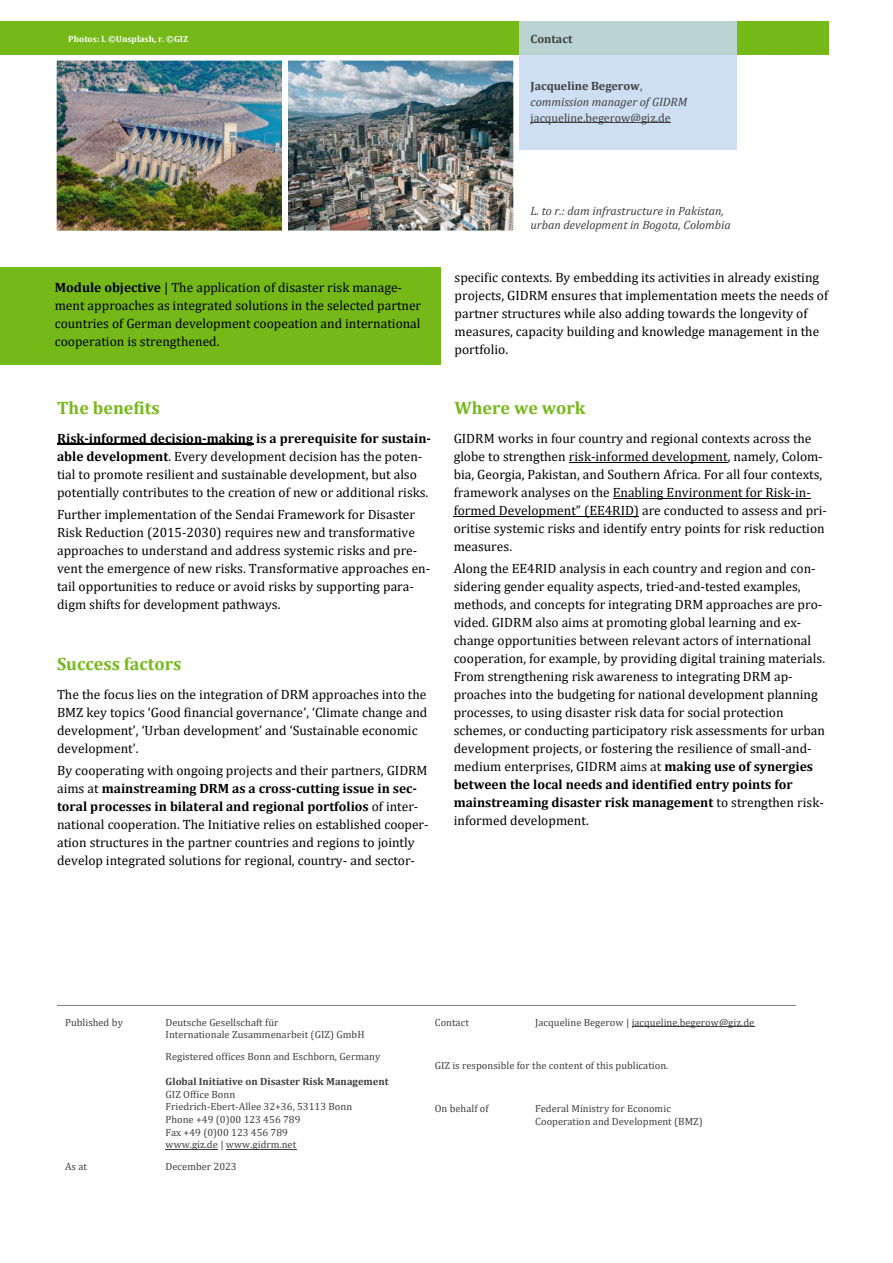
<style>
.page{position:relative;width:893px;height:1263px;background:#fff}
.page>*{position:absolute;margin:0;border:0;box-sizing:border-box;transform-origin:0 0}
.t1{font:700 18px "Cambria";color:#74b917}
.t2{font:13.5px/18px "Cambria";color:#000}
.t3{font:italic 12px/14.2px "Cambria";color:#3f3f3f}
.t4{font:italic 12px/15.6px "Cambria";color:#404040}
.t5{font:12px "Cambria";color:#404040}
.t6{font:700 12px "Cambria";color:#404040}
.t7{font:10.5px/12.6px "Cambria";color:#3f3f3f}
.t8{font:700 10.5px "Cambria";color:#3f3f3f}
.t9{font:700 9px "Cambria";color:#fff}
.s1{font-weight:700;font-style:normal}
.s2{font-style:normal}
.s3{font-weight:700}
</style>
<div class="page">
<hr style="left:166px;top:1149px;width:52px;height:1px;background:#3f3f3f">
<hr style="left:226px;top:1149px;width:70px;height:1px;background:#3f3f3f">
<hr style="left:632px;top:1026px;width:122px;height:1px;background:#3f3f3f">
<hr style="left:57px;top:1005px;width:370px;height:1px;background:#7f7f7f">
<hr style="left:427px;top:1005px;width:369px;height:1px;background:#7f7f7f">
<div style="left:0;top:21px;width:829px;height:34px;background:#74b917"></div>
<img style="left:58px;top:62px;width:223px;height:167px">
<div style="left:55px;top:59px;width:229px;height:173px;border:2px solid #fff"></div>
<img style="left:289px;top:62px;width:223px;height:167px">
<div style="left:286px;top:59px;width:229px;height:173px;border:2px solid #fff"></div>
<div style="left:519px;top:21px;width:217px;height:129px;background:#c6d9f1;opacity:.86"></div>
<hr style="left:531px;top:122px;width:140px;height:1px;background:#404040">
<hr style="left:57px;top:444px;width:196px;height:1px;background:#000">
<hr style="left:569px;top:462px;width:159px;height:1px;background:#000">
<hr style="left:613px;top:498px;width:198px;height:1px;background:#000">
<hr style="left:454px;top:516px;width:185px;height:1px;background:#000">
<div style="left:0;top:267px;width:440px;height:98px;background:#74b917"></div>
<p class="t9" style="left:68px;top:34px;width:121px">Photos: l. ©Unsplash, r. ©GIZ</p>
<p class="t6" style="left:531px;top:31px;width:43px">Contact</p>
<p class="t4" style="left:531px;top:78px;width:158px"><span class="s1">Jacqueline Begerow</span><span class="s2">, </span>commission manager of GIDRM</p>
<p class="t5" style="left:531px;top:110px;width:142px">jacqueline.begerow@giz.de</p>
<p class="t2" style="left:55px;top:278px;width:368px"><span class="s3">Module objective</span> | The application of disaster risk manage&shy;ment approaches as integrated solutions in the selected partner countries of German development coopeation and international cooperation is strengthened.</p>
<h1 class="t1" style="left:57px;top:397px;width:104px">The benefits</h1>
<p class="t2" style="left:57px;top:429px;width:375px"><span class="s3">Risk-informed decision-making is a prerequisite for sustain&shy;able development</span>. Every development decision has the poten&shy;tial to promote resilient and sustainable development, but also potentially contributes to the creation of new or additional risks.</p>
<p class="t2" style="left:57px;top:505px;width:375px">Further implementation of the Sendai Framework for Disaster Risk Reduction (2015-2030) requires new and transformative approaches to understand and address systemic risks and pre&shy;vent the emergence of new risks. Transformative approaches en&shy;tail opportunities to reduce or avoid risks by supporting para&shy;digm shifts for development pathways.</p>
<h1 class="t1" style="left:57px;top:653px;width:126px">Success factors</h1>
<p class="t2" style="left:57px;top:685px;width:372px">The the focus lies on the integration of DRM approaches into the BMZ key topics ‘Good financial governance’, ‘Climate change and development’, ‘Urban development’ and ‘Sustainable economic development’.</p>
<p class="t2" style="left:57px;top:761px;width:373px">By cooperating with ongoing projects and their partners, GIDRM aims at <span class="s3">mainstreaming DRM as a cross-cutting issue in sec&shy;toral processes in bilateral and regional portfolios</span> of inter&shy;national cooperation. The Initiative relies on established cooper&shy;ation structures in the partner countries and regions to jointly develop integrated solutions for regional, country- and sector-</p>
<p class="t3" style="left:530px;top:203px;width:202px">L. to r.: dam infrastructure in Pakistan, urban development in Bogota, Colombia</p>
<p class="t2" style="left:455px;top:268px;width:375px">specific contexts. By embedding its activities in already existing projects, GIDRM ensures that implementation meets the needs of partner structures while also adding towards the longevity of measures, capacity building and knowledge management in the portfolio.</p>
<h1 class="t1" style="left:455px;top:397px;width:132px">Where we work</h1>
<p class="t2" style="left:454px;top:429px;width:375px">GIDRM works in four country and regional contexts across the globe to strengthen risk-informed development, namely, Colom&shy;bia, Georgia, Pakistan, and Southern Africa. For all four contexts, framework analyses on the Enabling Environment for Risk-in&shy;formed Development” (EE4RID) are conducted to assess and pri&shy;oritise systemic risks and identify entry points for risk reduction measures.</p>
<p class="t2" style="left:454px;top:559px;width:373px">Along the EE4RID analysis in each country and region and con&shy;sidering gender equality aspects, tried-and-tested examples, methods, and concepts for integrating DRM approaches are pro&shy;vided. GIDRM also aims at promoting global learning and ex&shy;change opportunities between relevant actors of international cooperation, for example, by providing digital training materials.<br>From strengthening risk awareness to integrating DRM ap&shy;proaches into the budgeting for national development planning processes, to using disaster risk data for social protection schemes, or conducting participatory risk assessments for urban development projects, or fostering the resilience of small-and&shy;medium enterprises, GIDRM aims at <span class="s3">making use of synergies between the local needs and identified entry points for mainstreaming disaster risk management</span> to strengthen risk&shy;informed development.</p>
<p class="t7" style="left:65px;top:1015px;width:59px">Published by</p>
<p class="t7" style="left:166px;top:1015px;width:200px">Deutsche Gesellschaft für<br>Internationale Zusammenarbeit (GIZ) GmbH</p>
<p class="t7" style="left:166px;top:1050px;width:216px">Registered offices Bonn and Eschborn, Germany</p>
<p class="t8" style="left:166px;top:1075px;width:225px">Global Initiative on Disaster Risk Management</p>
<p class="t7" style="left:166px;top:1087px;width:188px">GIZ Office Bonn<br>Friedrich-Ebert-Allee 32+36, 53113 Bonn<br>Phone +49 (0)00 123 456 789<br>Fax +49 (0)00 123 456 789<br>www.giz.de | www.gidrm.net</p>
<p class="t7" style="left:65px;top:1159px;width:23px">As at</p>
<p class="t7" style="left:166px;top:1159px;width:73px">December 2023</p>
<p class="t7" style="left:435px;top:1015px;width:36px">Contact</p>
<p class="t7" style="left:535px;top:1015px;width:221px">Jacqueline Begerow | jacqueline.begerow@giz.de</p>
<p class="t7" style="left:435px;top:1059px;width:235px">GIZ is responsible for the content of this publication.</p>
<p class="t7" style="left:435px;top:1102px;width:55px">On behalf of</p>
<p class="t7" style="left:535px;top:1102px;width:169px">Federal Ministry for Economic<br>Cooperation and Development (BMZ)</p>
</div>
